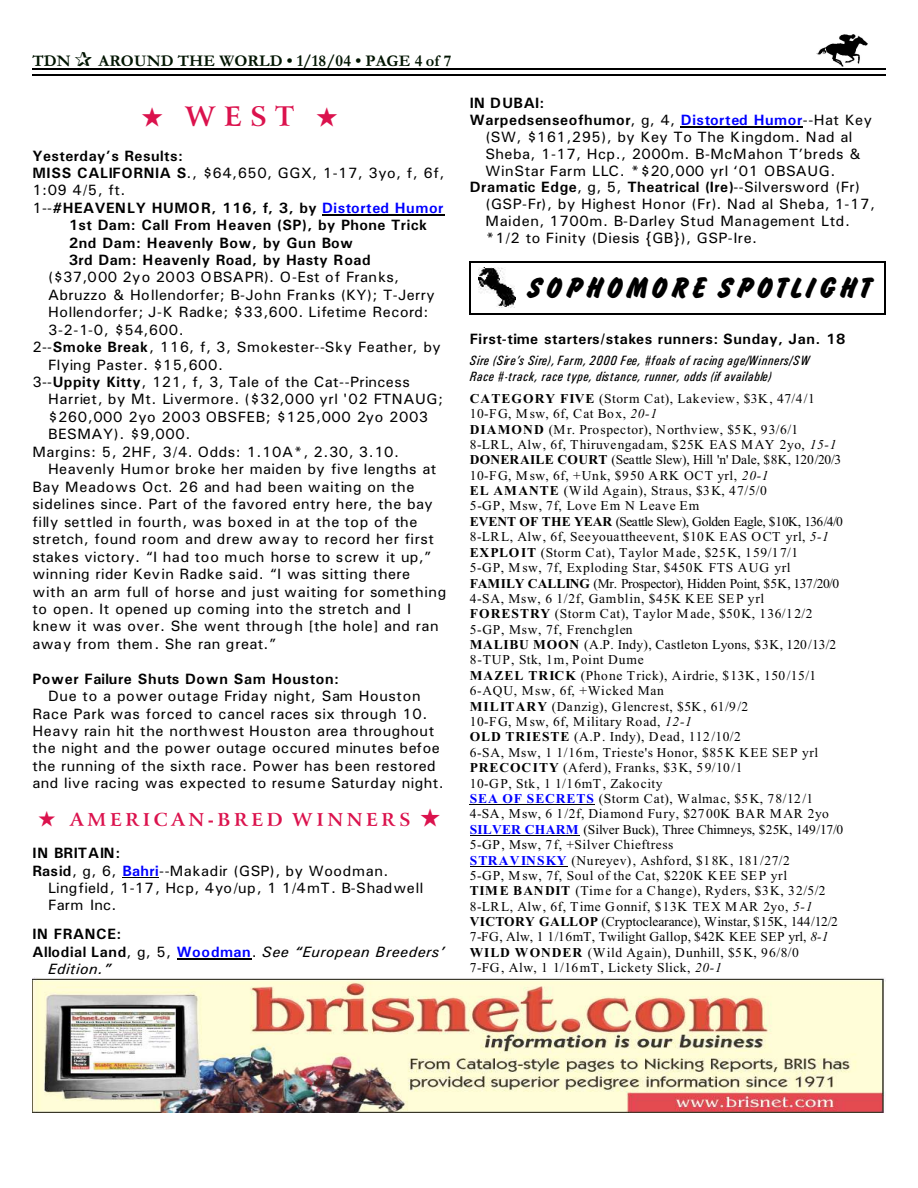
<style>
.page{position:relative;width:918px;height:1188px;background:#fff}
.page>*{position:absolute;margin:0;border:0;box-sizing:border-box;transform-origin:0 0}
.t1{font:31.35px "Brush Hand";letter-spacing:.095em;color:#000}
.t2{font:700 27px "Arrus BT";color:#db124d}
.t3{font:700 18px "Arrus BT";letter-spacing:.2em;color:#db124d}
.t4{font:700 16.5px "Garamond";letter-spacing:.005em;color:#001400}
.t5{font:15px/17.4px "Univers";letter-spacing:.03em;color:#000}
.t6{font:700 15px "Univers";letter-spacing:.035em;color:#000}
.t7{font:italic 15px "Univers";letter-spacing:.03em;color:#000}
.t8{font:15px "Univers";letter-spacing:.01em;color:#000}
.t9{font:700 15px "Univers";letter-spacing:.055em;color:#000}
.t10{font:13.5px/15.5px "Times New Roman";letter-spacing:.035em;color:#000}
.t11{font:italic 13.5px/15.5px "Univers Condensed";letter-spacing:.04em;color:#000}
.s1{font-weight:700}
.s2{font-weight:400}
.s3{color:#00f}
.s4{font-weight:700;color:#00f}
.s5{font-weight:700;font-style:normal}
.s6{font-style:normal}
.s7{font-weight:700;font-style:normal;color:#00f}
.s8{font-style:italic}
</style>
<div class="page">
<img style="left:817px;top:35px;width:51px;height:31px">
<hr style="left:32px;top:68px;width:853px;height:1px;background:#000">
<hr style="left:32px;top:75px;width:853px;height:1px;background:#000">
<img style="left:32px;top:978px;width:854px;height:135px">
<img style="left:478px;top:267px;width:38px;height:41px">
<hr style="left:470px;top:261px;width:1px;height:54px;background:#000">
<hr style="left:884px;top:261px;width:1px;height:54px;background:#000">
<hr style="left:470px;top:261px;width:415px;height:1px;background:#000">
<hr style="left:470px;top:314px;width:415px;height:1px;background:#000">
<hr style="left:322px;top:215px;width:122px;height:1px;background:#000">
<hr style="left:122px;top:877px;width:37px;height:1px;background:#000">
<hr style="left:177px;top:958px;width:75px;height:1px;background:#000">
<hr style="left:681px;top:127px;width:122px;height:1px;background:#000">
<hr style="left:470px;top:804px;width:125px;height:1px;background:#000">
<hr style="left:470px;top:835px;width:110px;height:1px;background:#000">
<hr style="left:470px;top:866px;width:98px;height:1px;background:#000">
<p class="t4" style="left:32px;top:55px;width:40px">TDN</p>
<p class="t4" style="left:98px;top:55px;width:355px">AROUND THE WORLD • 1/18/04 • PAGE 4 of 7</p>
<h2 class="t2" style="left:142px;top:106px;width:198px">★ WEST ★</h2>
<p class="t6" style="left:32px;top:150px;width:152px">Yesterday’s Results:</p>
<p class="t5" style="left:32px;top:165px;width:413px"><span class="s1">MISS CALIFORNIA S</span>., $64,650, GGX, 1-17, 3yo, f, 6f,</p>
<p class="t5" style="left:32px;top:183px;width:94px">1:09 4/5, ft.</p>
<p class="t6" style="left:32px;top:203px;width:413px"><span class="s2">1--</span>#HEAVENLY HUMOR, 116, f, 3, by <span class="s3">Distorted Humor</span></p>
<p class="t6" style="left:69px;top:220px;width:360px">1st Dam: Call From Heaven (SP), by Phone Trick</p>
<p class="t6" style="left:69px;top:237px;width:286px">2nd Dam: Heavenly Bow, by Gun Bow</p>
<p class="t6" style="left:69px;top:254px;width:303px">3rd Dam: Heavenly Road, by Hasty Road</p>
<p class="t5" style="left:48px;top:270px;width:353px">($37,000 2yo 2003 OBSAPR). O-Est of Franks,</p>
<p class="t5" style="left:48px;top:287px;width:388px">Abruzzo &amp; Hollendorfer; B-John Franks (KY); T-Jerry</p>
<p class="t5" style="left:48px;top:305px;width:382px">Hollendorfer; J-K Radke; $33,600. Lifetime Record:</p>
<p class="t5" style="left:48px;top:322px;width:137px">3-2-1-0, $54,600.</p>
<p class="t5" style="left:32px;top:340px;width:410px">2--<span class="s1">Smoke Break</span>, 116, f, 3, Smokester--Sky Feather, by</p>
<p class="t5" style="left:48px;top:357px;width:177px">Flying Paster. $15,600.</p>
<p class="t5" style="left:32px;top:374px;width:379px">3--<span class="s1">Uppity Kitty</span>, 121, f, 3, Tale of the Cat--Princess</p>
<p class="t5" style="left:48px;top:392px;width:397px">Harriet, by Mt. Livermore. ($32,000 yrl '02 FTNAUG;</p>
<p class="t5" style="left:48px;top:409px;width:382px">$260,000 2yo 2003 OBSFEB; $125,000 2yo 2003</p>
<p class="t5" style="left:48px;top:427px;width:144px">BESMAY). $9,000.</p>
<p class="t5" style="left:32px;top:444px;width:368px">Margins: 5, 2HF, 3/4. Odds: 1.10A*, 2.30, 3.10.</p>
<p class="t5" style="left:48px;top:462px;width:390px">Heavenly Humor broke her maiden by five lengths at</p>
<p class="t5" style="left:32px;top:479px;width:384px">Bay Meadows Oct. 26 and had been waiting on the</p>
<p class="t5" style="left:32px;top:497px;width:402px">sidelines since. Part of the favored entry here, the bay</p>
<p class="t5" style="left:32px;top:514px;width:386px">filly settled in fourth, was boxed in at the top of the</p>
<p class="t5" style="left:32px;top:532px;width:403px">stretch, found room and drew away to record her first</p>
<p class="t5" style="left:32px;top:549px;width:401px">stakes victory. “I had too much horse to screw it up,”</p>
<p class="t5" style="left:32px;top:567px;width:379px">winning rider Kevin Radke said. “I was sitting there</p>
<p class="t5" style="left:32px;top:584px;width:415px">with an arm full of horse and just waiting for something</p>
<p class="t5" style="left:32px;top:601px;width:380px">to open. It opened up coming into the stretch and I</p>
<p class="t5" style="left:32px;top:619px;width:408px">knew it was over. She went through [the hole] and ran</p>
<p class="t5" style="left:32px;top:636px;width:245px">away from them. She ran great.”</p>
<p class="t6" style="left:32px;top:673px;width:308px">Power Failure Shuts Down Sam Houston:</p>
<p class="t5" style="left:32px;top:689px;width:413px;text-indent:16px">Due to a power outage Friday night, Sam Houston Race Park was forced to cancel races six through 10.<br>Heavy rain hit the northwest Houston area throughout the night and the power outage occured minutes befoe the running of the sixth race. Power has been restored and live racing was expected to resume Saturday night.</p>
<h3 class="t3" style="left:39px;top:813px;width:404px">★ AMERICAN-BRED WINNERS ★</h3>
<p class="t9" style="left:32px;top:848px;width:90px">IN BRITAIN:</p>
<p class="t5" style="left:32px;top:863px;width:358px"><span class="s1">Rasid</span>, g, 6, <span class="s4">Bahri</span>--Makadir (GSP), by Woodman.</p>
<p class="t8" style="left:48px;top:883px;width:377px">Lingfield, 1-17, Hcp, 4yo/up, 1 1/4mT. B-Shadwell</p>
<p class="t5" style="left:48px;top:898px;width:70px">Farm Inc.</p>
<p class="t6" style="left:32px;top:929px;width:91px">IN FRANCE:</p>
<p class="t7" style="left:32px;top:946px;width:414px"><span class="s5">Allodial Land</span><span class="s6">, g, 5,</span> <span class="s7">Woodman</span><span class="s6">.</span> See “European Breeders’</p>
<p class="t7" style="left:48px;top:964px;width:65px">Edition.”</p>
<p class="t6" style="left:470px;top:98px;width:76px">IN DUBAI:</p>
<p class="t6" style="left:470px;top:115px;width:404px">Warpedsenseofhumor<span class="s2">, g, 4,</span> <span class="s3">Distorted Humor</span><span class="s2">--Hat Key</span></p>
<p class="t5" style="left:485px;top:129px;width:369px">(SW, $161,295), by Key To The Kingdom. Nad al</p>
<p class="t5" style="left:485px;top:146px;width:377px">Sheba, 1-17, Hcp., 2000m. B-McMahon T’breds &amp;</p>
<p class="t5" style="left:485px;top:163px;width:352px">WinStar Farm LLC. *$20,000 yrl ‘01 OBSAUG.</p>
<p class="t6" style="left:470px;top:182px;width:392px">Dramatic Edge<span class="s2">, g, 5,</span> Theatrical (Ire)<span class="s2">--Silversword (Fr)</span></p>
<p class="t5" style="left:485px;top:197px;width:391px">(GSP-Fr), by Highest Honor (Fr). Nad al Sheba, 1-17,</p>
<p class="t5" style="left:485px;top:214px;width:366px">Maiden, 1700m. B-Darley Stud Management Ltd.</p>
<p class="t5" style="left:485px;top:230px;width:273px">*1/2 to Finity (Diesis {GB}), GSP-Ire.</p>
<h1 class="t1" style="left:527px;top:272px;width:346px">SOPHOMORE SPOTLIGHT</h1>
<p class="t6" style="left:470px;top:333px;width:377px">First-time starters/stakes runners: Sunday, Jan. 18</p>
<p class="t11" style="left:470px;top:354px;width:341px">Sire (Sire’s Sire), Farm, 2000 Fee, #foals of racing age/Winners/SW<br>Race #-track, race type, distance, runner, odds (if available)</p>
<p class="t10" style="left:470px;top:392px;width:375px"><span class="s1">CATEGORY FIVE</span> (Storm Cat), Lakeview, $3K, 47/4/1<br>10-FG, Msw, 6f, Cat Box, <span class="s8">20-1<br></span><span class="s1">DIAMOND</span> (Mr. Prospector), Northview, $5K, 93/6/1<br>8-LRL, Alw, 6f, Thiruvengadam, $25K EAS MAY 2yo, <span class="s8">15-1<br></span><span class="s1">DONERAILE COURT</span> (Seattle Slew), Hill 'n' Dale, $8K, 120/20/3<br>10-FG, Msw, 6f, +Unk, $950 ARK OCT yrl, <span class="s8">20-1<br></span><span class="s1">EL AMANTE</span> (Wild Again), Straus, $3K, 47/5/0<br>5-GP, Msw, 7f, Love Em N Leave Em<br><span class="s1">EVENT OF THE YEAR</span> (Seattle Slew), Golden Eagle, $10K, 136/4/0<br>8-LRL, Alw, 6f, Seeyouattheevent, $10K EAS OCT yrl, <span class="s8">5-1<br></span><span class="s1">EXPLOIT</span> (Storm Cat), Taylor Made, $25K, 159/17/1<br>5-GP, Msw, 7f, Exploding Star, $450K FTS AUG yrl <span class="s1">FAMILY CALLING</span> (Mr. Prospector), Hidden Point, $5K, 137/20/0<br>4-SA, Msw, 6 1/2f, Gamblin, $45K KEE SEP yrl <span class="s1">FORESTRY</span> (Storm Cat), Taylor Made, $50K, 136/12/2<br>5-GP, Msw, 7f, Frenchglen<br><span class="s1">MALIBU MOON</span> (A.P. Indy), Castleton Lyons, $3K, 120/13/2<br>8-TUP, Stk, 1m, Point Dume<br><span class="s1">MAZEL TRICK</span> (Phone Trick), Airdrie, $13K, 150/15/1<br>6-AQU, Msw, 6f, +Wicked Man<br><span class="s1">MILITARY</span> (Danzig), Glencrest, $5K, 61/9/2<br>10-FG, Msw, 6f, Military Road, <span class="s8">12-1<br></span><span class="s1">OLD TRIESTE</span> (A.P. Indy), Dead, 112/10/2<br>6-SA, Msw, 1 1/16m, Trieste's Honor, $85K KEE SEP yrl <span class="s1">PRECOCITY</span> (Aferd), Franks, $3K, 59/10/1<br>10-GP, Stk, 1 1/16mT, Zakocity<br><span class="s4">SEA OF SECRETS</span> (Storm Cat), Walmac, $5K, 78/12/1<br>4-SA, Msw, 6 1/2f, Diamond Fury, $2700K BAR MAR 2yo <span class="s4">SILVER CHARM</span> (Silver Buck), Three Chimneys, $25K, 149/17/0<br>5-GP, Msw, 7f, +Silver Chieftress<br><span class="s4">STRAVINSKY</span> (Nureyev), Ashford, $18K, 181/27/2<br>5-GP, Msw, 7f, Soul of the Cat, $220K KEE SEP yrl<br><span class="s1">TIME BANDIT</span> (Time for a Change), Ryders, $3K, 32/5/2<br>8-LRL, Alw, 6f, Time Gonnif, $13K TEX MAR 2yo, <span class="s8">5-1<br></span><span class="s1">VICTORY GALLOP</span> (Cryptoclearance), Winstar, $15K, 144/12/2<br>7-FG, Alw, 1 1/16mT, Twilight Gallop, $42K KEE SEP yrl, <span class="s8">8-1<br></span><span class="s1">WILD WONDER</span> (Wild Again), Dunhill, $5K, 96/8/0<br>7-FG, Alw, 1 1/16mT, Lickety Slick, <span class="s8">20-1</span></p>
</div>
